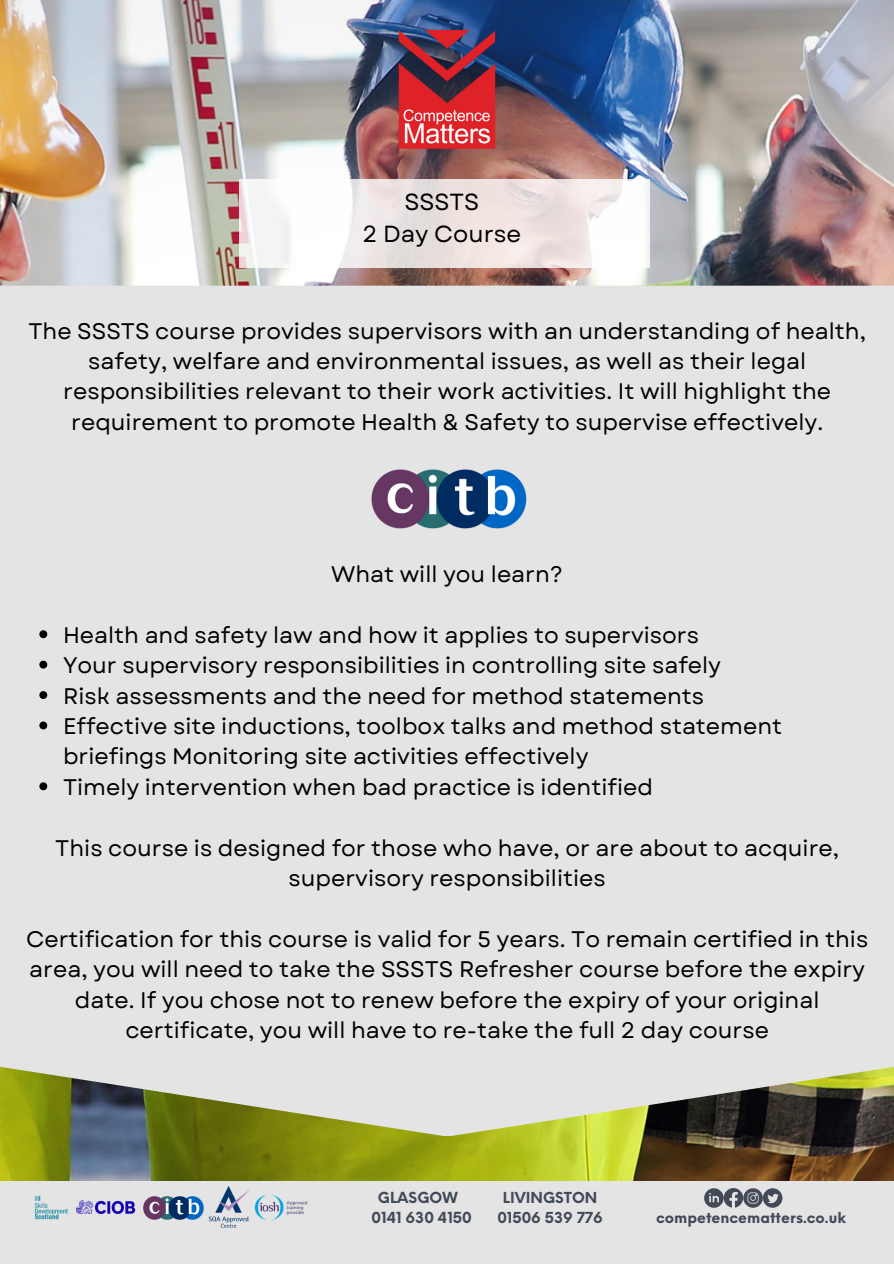
<style>
.page{position:relative;width:894px;height:1264px;background:#fff}
.page>*{position:absolute;margin:0;border:0;box-sizing:border-box;transform-origin:0 0}
.t1{font:23.25px "Garet";color:#000}
.t2{font:22.5px/30.5px "Garet";color:#000;text-align:center}
.t3{font:700 14.85px "Neue Einstellung";color:#424957}
.t4{font:700 14.7px "Neue Einstellung";color:#424957}
</style>
<div class="page">
<img style="left:0;top:0;width:893px;height:1181px">
<div style="left:0;top:286px;width:893px;height:850px;background:#e4e4e4"></div>
<div style="left:0;top:1181px;width:893px;height:82px;background:#e4e4e4"></div>
<img style="left:144px;top:1196px;width:59px;height:23px">
<img style="left:208px;top:1186px;width:41px;height:41px">
<img style="left:249px;top:1175px;width:65px;height:45px">
<img style="left:75px;top:1200px;width:61px;height:14px">
<img style="left:34px;top:1195px;width:34px;height:25px">
<svg style="left:704px;top:1188px;width:78px;height:19px"></svg>
<img style="left:387px;top:5px;width:119px;height:170px">
<svg style="left:239px;top:180px;width:411px;height:88px"></svg>
<svg style="left:39px;top:630px;width:8px;height:8px"></svg>
<svg style="left:39px;top:660px;width:8px;height:8px"></svg>
<svg style="left:39px;top:691px;width:8px;height:8px"></svg>
<svg style="left:39px;top:721px;width:8px;height:8px"></svg>
<svg style="left:39px;top:782px;width:8px;height:8px"></svg>
<img style="left:371px;top:470px;width:155px;height:58px">
<p class="t1" style="left:404px;top:185px;width:76px">SSSTS</p>
<p class="t1" style="left:362px;top:217px;width:160px">2 Day Course</p>
<p class="t2" style="left:28px;top:315px;width:838px">The SSSTS course provides supervisors with an understanding of health, safety, welfare and environmental issues, as well as their legal responsibilities relevant to their work activities. It will highlight the requirement to promote Health &amp; Safety to supervise effectively.</p>
<p class="t2" style="left:331px;top:559px;width:233px">What will you learn?</p>
<p class="t2" style="left:63px;top:619px;width:637px">Health and safety law and how it applies to supervisors</p>
<p class="t2" style="left:63px;top:650px;width:659px">Your supervisory responsibilities in controlling site safely</p>
<p class="t2" style="left:63px;top:680px;width:642px">Risk assessments and the need for method statements</p>
<p class="t2" style="left:63px;top:711px;width:720px;text-align:left">Effective site inductions, toolbox talks and method statement briefings Monitoring site activities effectively</p>
<p class="t2" style="left:63px;top:771px;width:591px">Timely intervention when bad practice is identified</p>
<p class="t2" style="left:55px;top:832px;width:785px">This course is designed for those who have, or are about to acquire, supervisory responsibilities</p>
<p class="t2" style="left:26px;top:923px;width:843px">Certification for this course is valid for 5 years. To remain certified in this area, you will need to take the SSSTS Refresher course before the expiry date. If you chose not to renew before the expiry of your original certificate, you will have to re-take the full 2 day course</p>
<p class="t3" style="left:378px;top:1183px;width:81px">GLASGOW</p>
<p class="t3" style="left:371px;top:1203px;width:102px">0141 630 4150</p>
<p class="t3" style="left:502px;top:1184px;width:96px">LIVINGSTON</p>
<p class="t3" style="left:497px;top:1203px;width:107px">01506 539 776</p>
<p class="t4" style="left:656px;top:1204px;width:191px">competencematters.co.uk</p>
</div>
